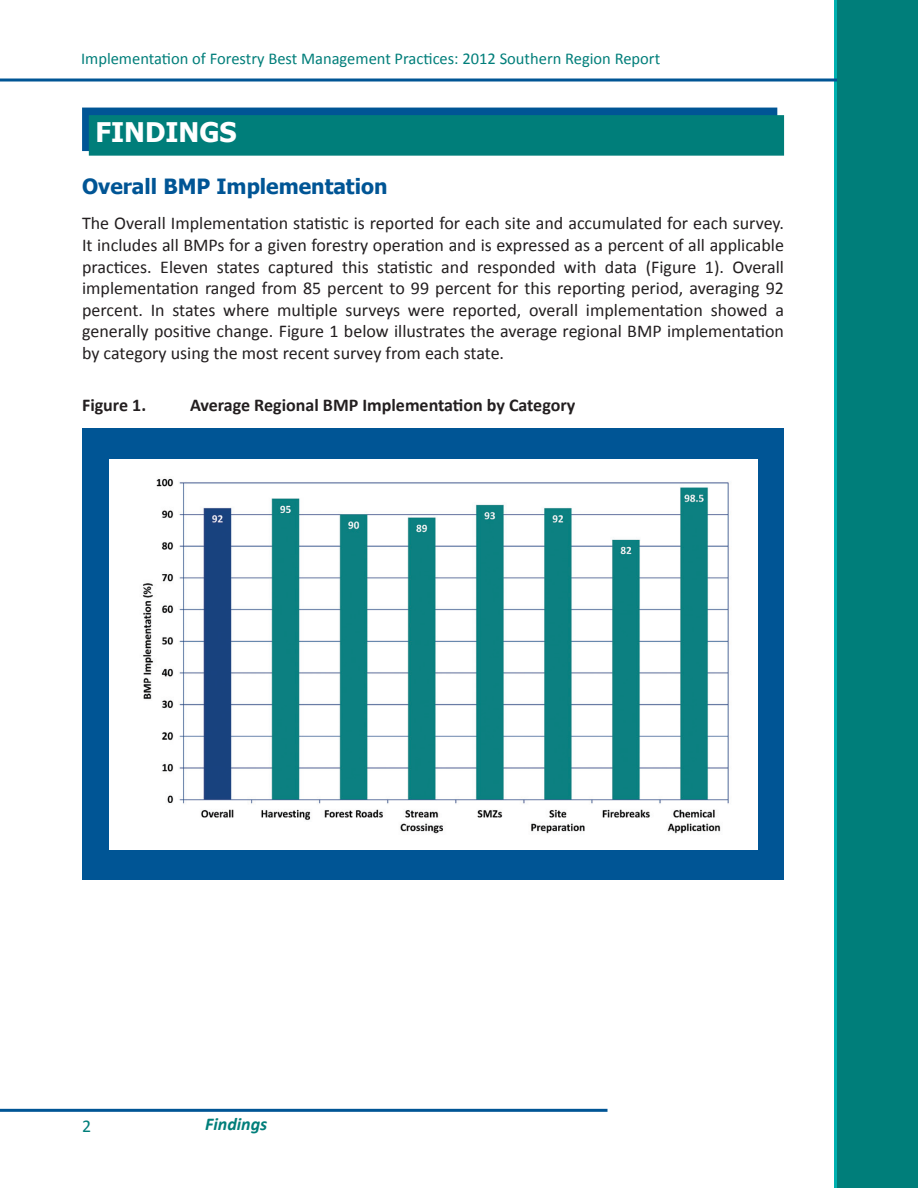
<style>
.page{position:relative;width:918px;height:1188px;background:#fff}
.page>*{position:absolute;margin:0;border:0;box-sizing:border-box;transform-origin:0 0}
.t1{font:700 27px "Tahoma";color:#fff}
.t2{font:700 21px "Tahoma";color:#005595}
.t3{font:18px/21.6px "Calibri";color:#231f20;text-align:justify}
.t4{font:700 18px "Calibri";color:#231f20}
.t5{font:italic 700 18px "Calibri";color:#007e7a}
.t6{font:18px "Calibri";color:#007e7a}
.t7{font:16.5px "Calibri";color:#007e7a}
</style>
<div class="page">
<div style="left:834px;top:0;width:84px;height:1188px;background:linear-gradient(to bottom,#00b1b0,#00b1b0)"></div>
<hr style="left:0;top:79px;width:918px;height:3px;background:#005595">
<hr style="left:0;top:1109px;width:608px;height:3px;background:#005595">
<div style="left:838px;top:0;width:80px;height:1188px;background:#007e7a"></div>
<div style="left:82px;top:429px;width:702px;height:451px;background:#005595"></div>
<div style="left:82px;top:108px;width:695px;height:43px;background:#005595"></div>
<div style="left:89px;top:115px;width:695px;height:41px;background:#007e7a"></div>
<img style="left:109px;top:460px;width:648px;height:390px">
<p class="t7" style="left:81px;top:49px;width:581px">Implementation of Forestry Best Management Practices: 2012 Southern Region Report</p>
<h1 class="t1" style="left:96px;top:113px;width:143px">FINDINGS</h1>
<p class="t2" style="left:82px;top:172px;width:307px">Overall BMP Implementation</p>
<p class="t3" style="left:82px;top:212px;width:704px">The Overall Implementation statistic is reported for each site and accumulated for each survey.<br>It includes all BMPs for a given forestry operation and is expressed as a percent of all applicable practices. Eleven states captured this statistic and responded with data (Figure 1). Overall implementation ranged from 85 percent to 99 percent for this reporting period, averaging 92 percent. In states where multiple surveys were reported, overall implementation showed a generally positive change. Figure 1 below illustrates the average regional BMP implementation by category using the most recent survey from each state.</p>
<p class="t4" style="left:82px;top:394px;width:66px">Figure 1.</p>
<p class="t4" style="left:190px;top:394px;width:387px">Average Regional BMP Implementation by Category</p>
<p class="t6" style="left:82px;top:1115px;width:11px">2</p>
<p class="t5" style="left:205px;top:1113px;width:64px">Findings</p>
</div>
